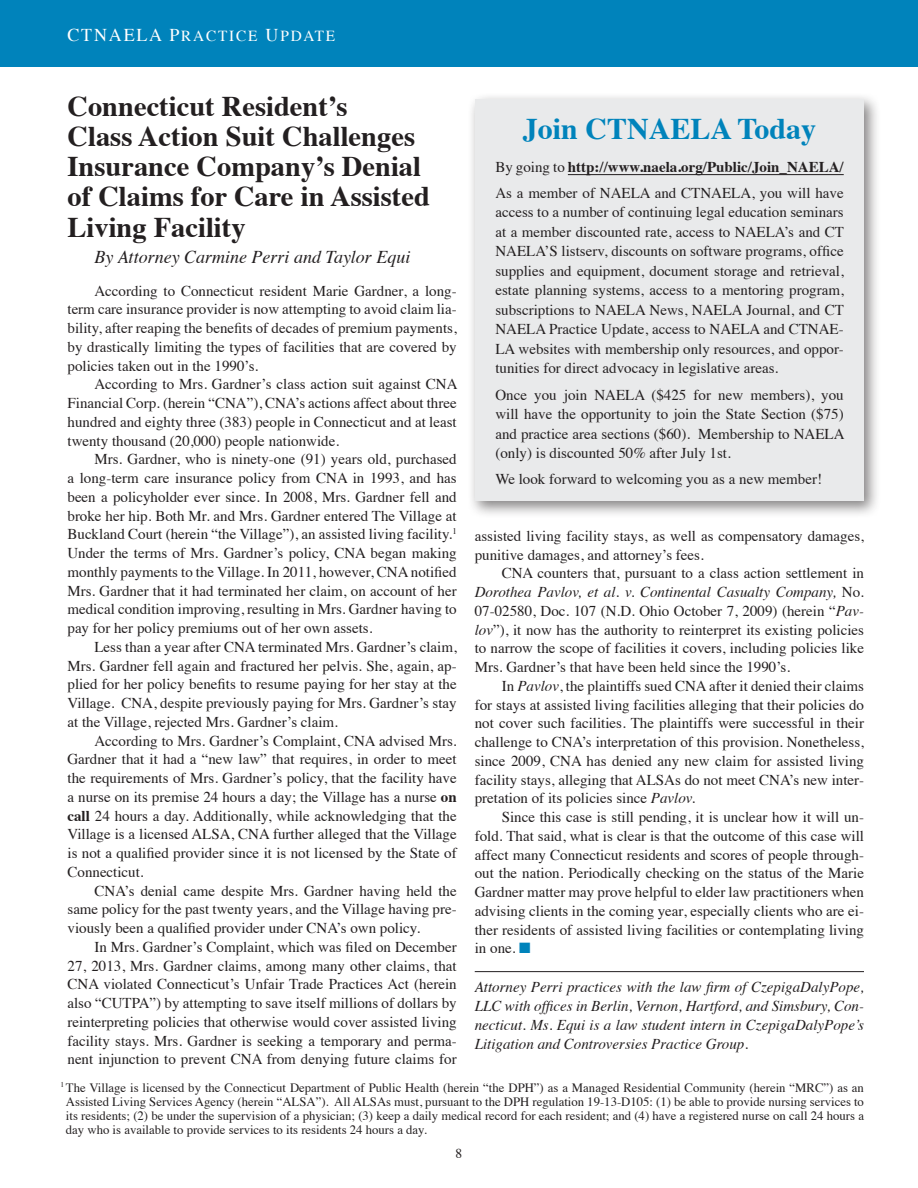
<style>
.page{position:relative;width:918px;height:1188px;background:#fff}
.page>*{position:absolute;margin:0;border:0;box-sizing:border-box;transform-origin:0 0}
.t1{font:700 30px "Times";color:#0083bb}
.t2{font:700 28.5px/30.3px "Times";color:#231f20}
.t3{font:italic 18px "Times";color:#231f20}
.t4{font:15.3px "Times Roman SC850";letter-spacing:.12em;color:#fff}
.t5{font:15px/18.8px "Times";color:#231f20;text-align:justify}
.t6{font:italic 15px/18.8px "Times";color:#231f20;text-align:justify}
.t7{font:700 15px "Times";color:#231f20}
.t8{font:13.5px "Times";color:#231f20}
.t9{font:12.75px/14.2px "Times";color:#231f20;text-align:justify}
.s1{font-family:"Times";font-size:18px}
.s2{font-size:18px}
.s3{font-weight:700}
.s4{font-weight:400}
.s5{font-style:italic}
.s6{color:#0083bb}
</style>
<div class="page">
<div style="left:0;top:0;width:918px;height:67px;background:#0083bb"></div>
<hr style="left:475px;top:971px;width:389px;height:1px;background:#231f20">
<div style="left:468px;top:92px;width:413px;height:426px;background:#231f20;opacity:.55"></div>
<div style="left:475px;top:99px;width:389px;height:402px;background:#e9eaeb"></div>
<hr style="left:568px;top:174px;width:276px;height:1px;background:#231f20">
<p class="t4" style="left:68px;top:21px;width:269px"><span class="s1">CTNAELA</span> <span class="s2">P</span>RACTICE <span class="s2">U</span>PDATE</p>
<p class="t2" style="left:68px;top:88px;width:364px">Connecticut Resident’s<br>Class Action Suit Challenges<br>Insurance Company’s Denial of Claims for Care in Assisted<br>Living Facility</p>
<p class="t3" style="left:94px;top:241px;width:318px">By Attorney Carmine Perri and Taylor Equi</p>
<p class="t5" style="left:68px;top:280px;width:391px;text-indent:27px">According to Connecticut resident Marie Gardner, a long&shy;term care insurance provider is now attempting to avoid claim lia&shy;bility, after reaping the benefits of decades of premium payments, by drastically limiting the types of facilities that are covered by policies taken out in the 1990’s.</p>
<p class="t5" style="left:68px;top:374px;width:392px;text-indent:27px">According to Mrs. Gardner’s class action suit against CNA Financial Corp. (herein “CNA”), CNA’s actions affect about three hundred and eighty three (383) people in Connecticut and at least twenty thousand (20,000) people nationwide.</p>
<p class="t5" style="left:68px;top:449px;width:391px;text-indent:27px">Mrs. Gardner, who is ninety-one (91) years old, purchased a long-term care insurance policy from CNA in 1993, and has been a policyholder ever since. In 2008, Mrs. Gardner fell and broke her hip. Both Mr. and Mrs. Gardner entered The Village at Buckland Court (herein “the Village”), an assisted living facility.<sup>1<br></sup>Under the terms of Mrs. Gardner’s policy, CNA began making monthly payments to the Village. In 2011, however, CNA notified Mrs. Gardner that it had terminated her claim, on account of her medical condition improving, resulting in Mrs. Gardner having to pay for her policy premiums out of her own assets.</p>
<p class="t5" style="left:68px;top:636px;width:391px;text-indent:27px">Less than a year after CNA terminated Mrs. Gardner’s claim, Mrs. Gardner fell again and fractured her pelvis. She, again, ap&shy;plied for her policy benefits to resume paying for her stay at the Village. CNA, despite previously paying for Mrs. Gardner’s stay at the Village, rejected Mrs. Gardner’s claim.</p>
<p class="t5" style="left:68px;top:730px;width:391px;text-indent:27px">According to Mrs. Gardner’s Complaint, CNA advised Mrs.<br>Gardner that it had a “new law” that requires, in order to meet the requirements of Mrs. Gardner’s policy, that the facility have a nurse on its premise 24 hours a day; the Village has a nurse <span class="s3">on call</span> 24 hours a day. Additionally, while acknowledging that the Village is a licensed ALSA, CNA further alleged that the Village is not a qualified provider since it is not licensed by the State of Connecticut.</p>
<p class="t5" style="left:68px;top:880px;width:391px;text-indent:27px">CNA’s denial came despite Mrs. Gardner having held the same policy for the past twenty years, and the Village having pre&shy;viously been a qualified provider under CNA’s own policy.</p>
<p class="t5" style="left:68px;top:936px;width:391px;text-indent:27px">In Mrs. Gardner’s Complaint, which was filed on December 27, 2013, Mrs. Gardner claims, among many other claims, that CNA violated Connecticut’s Unfair Trade Practices Act (herein also “CUTPA”) by attempting to save itself millions of dollars by reinterpreting policies that otherwise would cover assisted living facility stays. Mrs. Gardner is seeking a temporary and perma&shy;nent injunction to prevent CNA from denying future claims for</p>
<p class="t1" style="left:523px;top:100px;width:295px">Join CTNAELA Today</p>
<p class="t7" style="left:495px;top:152px;width:350px"><span class="s4">By going to</span> http://www.naela.org/Public/Join_NAELA/</p>
<p class="t5" style="left:495px;top:182px;width:350px;line-height:19.5px">As a member of NAELA and CTNAELA, you will have access to a number of continuing legal education seminars at a member discounted rate, access to NAELA’s and CT NAELA’S listserv, discounts on software programs, office supplies and equipment, document storage and retrieval, estate planning systems, access to a mentoring program, subscriptions to NAELA News, NAELA Journal, and CT NAELA Practice Update, access to NAELA and CTNAE-LA websites with membership only resources, and oppor&shy;tunities for direct advocacy in legislative areas.</p>
<p class="t5" style="left:495px;top:384px;width:351px;line-height:19.5px">Once you join NAELA ($425 for new members), you will have the opportunity to join the State Section ($75) and practice area sections ($60). Membership to NAELA (only) is discounted 50% after July 1st.</p>
<p class="t5" style="left:495px;top:469px;width:328px">We look forward to welcoming you as a new member!</p>
<p class="t5" style="left:475px;top:525px;width:391px">assisted living facility stays, as well as compensatory damages, punitive damages, and attorney’s fees.</p>
<p class="t5" style="left:475px;top:563px;width:391px;text-indent:27px">CNA counters that, pursuant to a class action settlement in <span class="s5">Dorothea Pavlov, et al. v. Continental Casualty Company,</span> No.<br>07-02580, Doc. 107 (N.D. Ohio October 7, 2009) (herein “<span class="s5">Pav&shy;lov</span>”), it now has the authority to reinterpret its existing policies to narrow the scope of facilities it covers, including policies like Mrs. Gardner’s that have been held since the 1990’s.</p>
<p class="t5" style="left:475px;top:675px;width:391px;text-indent:27px">In <span class="s5">Pavlov</span>, the plaintiffs sued CNA after it denied their claims for stays at assisted living facilities alleging that their policies do not cover such facilities. The plaintiffs were successful in their challenge to CNA’s interpretation of this provision. Nonetheless, since 2009, CNA has denied any new claim for assisted living facility stays, alleging that ALSAs do not meet CNA’s new inter&shy;pretation of its policies since <span class="s5">Pavlov.</span></p>
<p class="t5" style="left:475px;top:806px;width:391px;text-indent:27px">Since this case is still pending, it is unclear how it will un&shy;fold. That said, what is clear is that the outcome of this case will affect many Connecticut residents and scores of people through&shy;out the nation. Periodically checking on the status of the Marie Gardner matter may prove helpful to elder law practitioners when advising clients in the coming year, especially clients who are ei&shy;ther residents of assisted living facilities or contemplating living in one. <span class="s6">■</span></p>
<p class="t6" style="left:475px;top:977px;width:391px">Attorney Perri practices with the law firm of CzepigaDalyPope, LLC with offices in Berlin, Vernon, Hartford, and Simsbury, Con&shy;necticut. Ms. Equi is a law student intern in CzepigaDalyPope’s Litigation and Controversies Practice Group.</p>
<p class="t9" style="left:66px;top:1079px;width:800px;text-indent:-5px"><sup>1</sup> The Village is licensed by the Connecticut Department of Public Health (herein “the DPH”) as a Managed Residential Community (herein “MRC”) as an Assisted Living Services Agency (herein “ALSA”). All ALSAs must, pursuant to the DPH regulation 19-13-D105: (1) be able to provide nursing services to its residents; (2) be under the supervision of a physician; (3) keep a daily medical record for each resident; and (4) have a registered nurse on call 24 hours a day who is available to provide services to its residents 24 hours a day.</p>
<p class="t8" style="left:456px;top:1140px;width:8px">8</p>
</div>
